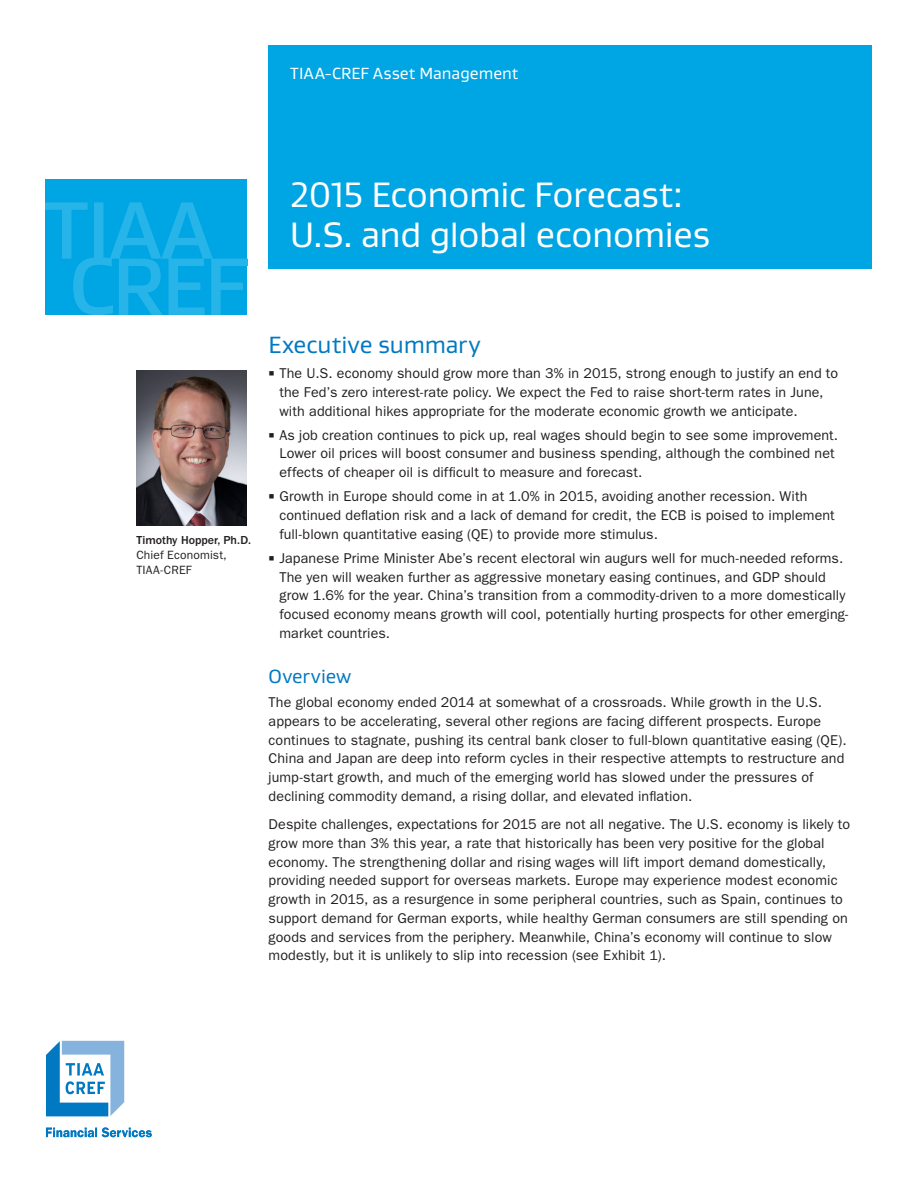
<style>
.page{position:relative;width:918px;height:1188px;background:#fff}
.page>*{position:absolute;margin:0;border:0;box-sizing:border-box;transform-origin:0 0}
.t1{font:36px/40.5px "Gustan";letter-spacing:-.015em;color:#fff}
._1D_Head__G_16_18{font:24px "Gustan";letter-spacing:-.005em;color:#0079c2}
._1E_Head__G_13_16_5{font:19.5px "Gustan";color:#0079c2}
.t2{font:16.5px "Gustan";color:#fff}
._3A_Body__F_9_5_12_5{font:14.25px/18.8px "ITC Franklin Gothic Std";letter-spacing:.005em;color:#231f20}
._5A_Caption_Heading{font:12px/15px "ITC Franklin Gothic Std";letter-spacing:.01em;color:#231f20}
.s1{font-weight:500}
</style>
<div class="page">
<div style="left:269px;top:46px;width:603px;height:223px;background:#00a5e3"></div>
<div style="left:46px;top:179px;width:201px;height:136px;background:#00a5e3"></div>
<svg style="left:46px;top:202px;width:201px;height:113px"></svg>
<svg style="left:46px;top:1040px;width:79px;height:77px"></svg>
<svg style="left:46px;top:1128px;width:106px;height:9px"></svg>
<img style="left:136px;top:370px;width:111px;height:156px">
<p class="t2" style="left:290px;top:62px;width:230px">TIAA-CREF Asset Management</p>
<h1 class="t1" style="left:290px;top:173px;width:421px">2015 Economic Forecast:<br>U.S. and global economies</h1>
<p class="_5A_Caption_Heading" style="left:136px;top:532px;width:116px"><span class="s1">Timothy Hopper, Ph.D.<br></span>Chief Economist,<br>TIAA-CREF</p>
<p class="_1D_Head__G_16_18" style="left:269px;top:329px;width:214px">Executive summary</p>
<p class="_3A_Body__F_9_5_12_5" style="left:279px;top:364px;width:560px">The U.S. economy should grow more than 3% in 2015, strong enough to justify an end to the Fed’s zero interest-rate policy. We expect the Fed to raise short-term rates in June, with additional hikes appropriate for the moderate economic growth we anticipate.</p>
<p class="_3A_Body__F_9_5_12_5" style="left:279px;top:426px;width:560px">As job creation continues to pick up, real wages should begin to see some improvement.<br>Lower oil prices will boost consumer and business spending, although the combined net effects of cheaper oil is difficult to measure and forecast.</p>
<p class="_3A_Body__F_9_5_12_5" style="left:279px;top:487px;width:557px">Growth in Europe should come in at 1.0% in 2015, avoiding another recession. With continued deflation risk and a lack of demand for credit, the ECB is poised to implement full-blown quantitative easing (QE) to provide more stimulus.</p>
<p class="_3A_Body__F_9_5_12_5" style="left:279px;top:549px;width:570px">Japanese Prime Minister Abe’s recent electoral win augurs well for much-needed reforms.<br>The yen will weaken further as aggressive monetary easing continues, and GDP should grow 1.6% for the year. China’s transition from a commodity-driven to a more domestically focused economy means growth will cool, potentially hurting prospects for other emerging&shy;market countries.</p>
<p class="_1E_Head__G_13_16_5" style="left:269px;top:664px;width:84px">Overview</p>
<p class="_3A_Body__F_9_5_12_5" style="left:269px;top:693px;width:579px">The global economy ended 2014 at somewhat of a crossroads. While growth in the U.S. appears to be accelerating, several other regions are facing different prospects. Europe continues to stagnate, pushing its central bank closer to full-blown quantitative easing (QE).<br>China and Japan are deep into reform cycles in their respective attempts to restructure and jump-start growth, and much of the emerging world has slowed under the pressures of declining commodity demand, a rising dollar, and elevated inflation.</p>
<p class="_3A_Body__F_9_5_12_5" style="left:269px;top:815px;width:583px">Despite challenges, expectations for 2015 are not all negative. The U.S. economy is likely to grow more than 3% this year, a rate that historically has been very positive for the global economy. The strengthening dollar and rising wages will lift import demand domestically, providing needed support for overseas markets. Europe may experience modest economic growth in 2015, as a resurgence in some peripheral countries, such as Spain, continues to support demand for German exports, while healthy German consumers are still spending on goods and services from the periphery. Meanwhile, China’s economy will continue to slow modestly, but it is unlikely to slip into recession (see Exhibit 1).</p>
</div>
